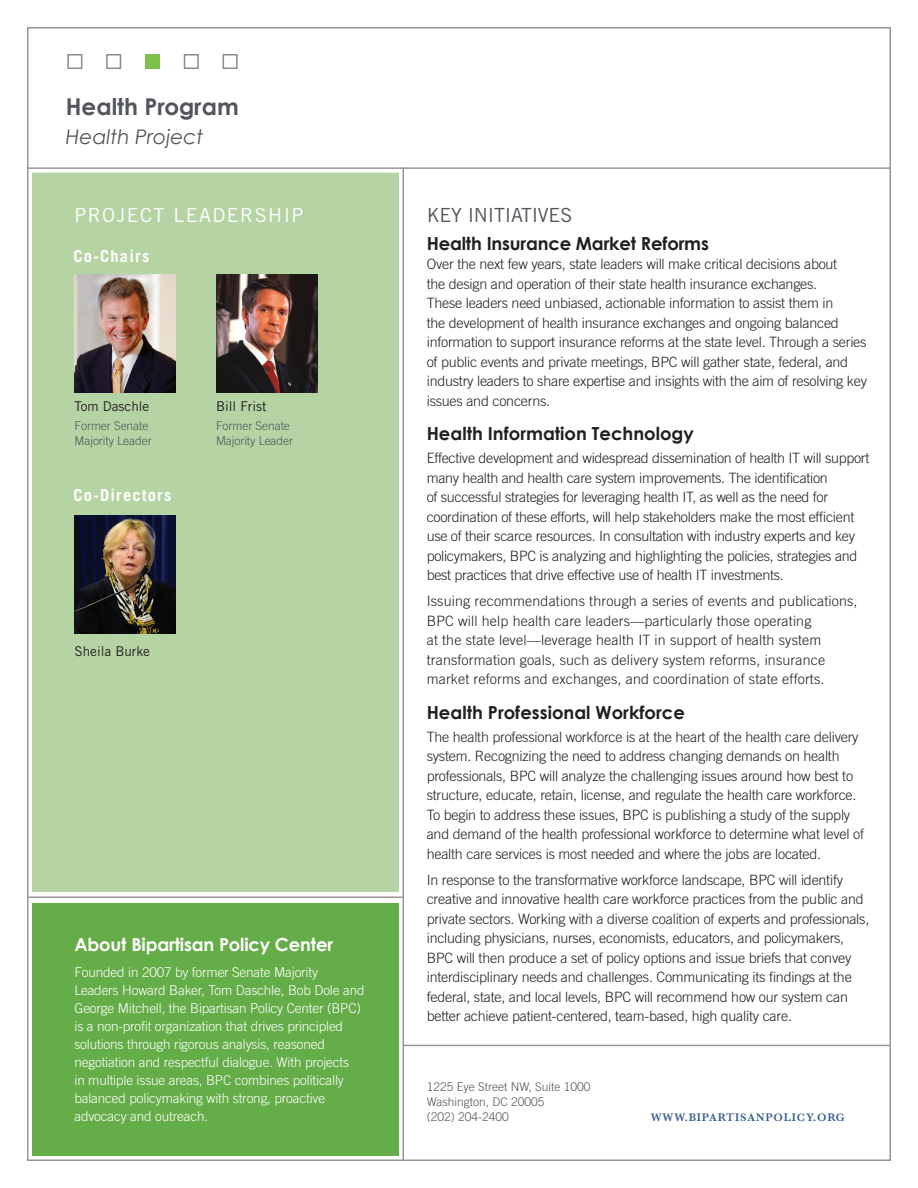
<style>
.page{position:relative;width:918px;height:1188px;background:#fff}
.page>*{position:absolute;margin:0;border:0;box-sizing:border-box;transform-origin:0 0}
.t1{font:700 23.1px "Century Gothic";color:#52555b}
.t2{font:italic 20.1px "Century Gothic";color:#52555b}
.t3{font:19.5px "Trade Gothic";letter-spacing:.075em;color:#fff}
.t4{font:19.5px "Trade Gothic";letter-spacing:-.01em;color:#52555b}
.t5{font:700 18px "Century Gothic";color:#231f20}
.t6{font:700 18px "Century Gothic";letter-spacing:-.01em;color:#fff}
.t7{font:700 16.5px "Trade Gothic";letter-spacing:.075em;color:#fff}
.t8{font:300 14.25px/19.5px "Trade Gothic";letter-spacing:-.015em;color:#231f20}
.t9{font:300 14.25px/19.5px "Trade Gothic";letter-spacing:.01em;color:#231f20}
.t10{font:300 13.5px/18px "Trade Gothic";letter-spacing:-.01em;color:#fff}
.t11{font:13.5px "Trade Gothic";color:#231f20}
.t12{font:300 12px/15px "Trade Gothic";letter-spacing:-.005em;color:#52555b}
.t13{font:600 11.25px "Baskerville";letter-spacing:.075em;color:#3a608c}
</style>
<div class="page">
<div style="left:32px;top:171px;width:367px;height:721px;background:#b6d4a3"></div>
<div style="left:32px;top:903px;width:367px;height:253px;background:#65ad48"></div>
<hr style="left:28px;top:170px;width:374px;height:3px;background:#fff">
<hr style="left:403px;top:168px;width:1px;height:992px;background:#989599">
<img style="left:74px;top:274px;width:102px;height:119px">
<img style="left:74px;top:515px;width:102px;height:119px">
<img style="left:216px;top:274px;width:101px;height:119px">
<svg style="left:67px;top:54px;width:16px;height:15px"></svg>
<svg style="left:106px;top:54px;width:16px;height:15px"></svg>
<svg style="left:145px;top:54px;width:15px;height:15px"></svg>
<svg style="left:183px;top:54px;width:16px;height:15px"></svg>
<svg style="left:222px;top:54px;width:16px;height:15px"></svg>
<hr style="left:28px;top:167px;width:862px;height:2px;background:#989599">
<hr style="left:28px;top:896px;width:375px;height:2px;background:#989599">
<hr style="left:404px;top:1045px;width:487px;height:1px;background:#989599">
<h1 class="t1" style="left:66px;top:92px;width:174px">Health Program</h1>
<h2 class="t2" style="left:66px;top:124px;width:139px">Health Project</h2>
<h3 class="t3" style="left:74px;top:203px;width:219px">PROJECT Leadership</h3>
<p class="t7" style="left:73px;top:246px;width:77px">Co-Chairs</p>
<p class="t11" style="left:75px;top:398px;width:76px">Tom Daschle</p>
<p class="t12" style="left:75px;top:419px;width:79px">Former Senate<br>Majority Leader</p>
<p class="t7" style="left:73px;top:485px;width:99px">Co-Directors</p>
<p class="t11" style="left:216px;top:398px;width:52px">Bill Frist</p>
<p class="t12" style="left:216px;top:419px;width:79px">Former Senate<br>Majority Leader</p>
<p class="t11" style="left:75px;top:643px;width:77px">Sheila Burke</p>
<p class="t6" style="left:74px;top:934px;width:260px">About Bipartisan Policy Center</p>
<p class="t10" style="left:74px;top:963px;width:292px">Founded in 2007 by former Senate Majority Leaders Howard Baker, Tom Daschle, Bob Dole and George Mitchell, the Bipartisan Policy Center (BPC) is a non-profit organization that drives principled solutions through rigorous analysis, reasoned negotiation and respectful dialogue. With projects<br>in multiple issue areas, BPC combines politically balanced policymaking with strong, proactive advocacy and outreach.</p>
<h3 class="t4" style="left:427px;top:203px;width:147px">Key Initiatives</h3>
<p class="t5" style="left:427px;top:232px;width:284px">Health Insurance Market Reforms</p>
<p class="t8" style="left:427px;top:254px;width:442px">Over the next few years, state leaders will make critical decisions about<br>the design and operation of their state health insurance exchanges.<br>These leaders need unbiased, actionable information to assist them in<br>the development of health insurance exchanges and ongoing balanced information to support insurance reforms at the state level. Through a series of public events and private meetings, BPC will gather state, federal, and industry leaders to share expertise and insights with the aim of resolving key issues and concerns.</p>
<p class="t5" style="left:427px;top:423px;width:269px">Health Information Technology</p>
<p class="t8" style="left:427px;top:448px;width:444px">Effective development and widespread dissemination of health IT will support many health and health care system improvements. The identification<br>of successful strategies for leveraging health IT, as well as the need for coordination of these efforts, will help stakeholders make the most efficient use of their scarce resources. In consultation with industry experts and key policymakers, BPC is analyzing and highlighting the policies, strategies and best practices that drive effective use of health IT investments.</p>
<p class="t9" style="left:427px;top:591px;width:432px">Issuing recommendations through a series of events and publications, BPC will help health care leaders—particularly those operating<br>at the state level—leverage health IT in support of health system transformation goals, such as delivery system reforms, insurance market reforms and exchanges, and coordination of state efforts.</p>
<p class="t5" style="left:427px;top:701px;width:260px">Health Professional Workforce</p>
<p class="t8" style="left:427px;top:727px;width:439px">The health professional workforce is at the heart of the health care delivery system. Recognizing the need to address changing demands on health professionals, BPC will analyze the challenging issues around how best to structure, educate, retain, license, and regulate the health care workforce.<br>To begin to address these issues, BPC is publishing a study of the supply and demand of the health professional workforce to determine what level of health care services is most needed and where the jobs are located.</p>
<p class="t8" style="left:427px;top:870px;width:444px">In response to the transformative workforce landscape, BPC will identify creative and innovative health care workforce practices from the public and private sectors. Working with a diverse coalition of experts and professionals, including physicians, nurses, economists, educators, and policymakers, BPC will then produce a set of policy options and issue briefs that convey interdisciplinary needs and challenges. Communicating its findings at the federal, state, and local levels, BPC will recommend how our system can better achieve patient-centered, team-based, high quality care.</p>
<p class="t12" style="left:427px;top:1079px;width:165px">1225 Eye Street NW, Suite 1000<br>Washington, DC 20005<br>(202) 204-2400</p>
<p class="t13" style="left:651px;top:1110px;width:195px">WWW.BIPARTISANPOLICY.ORG</p>
</div>
